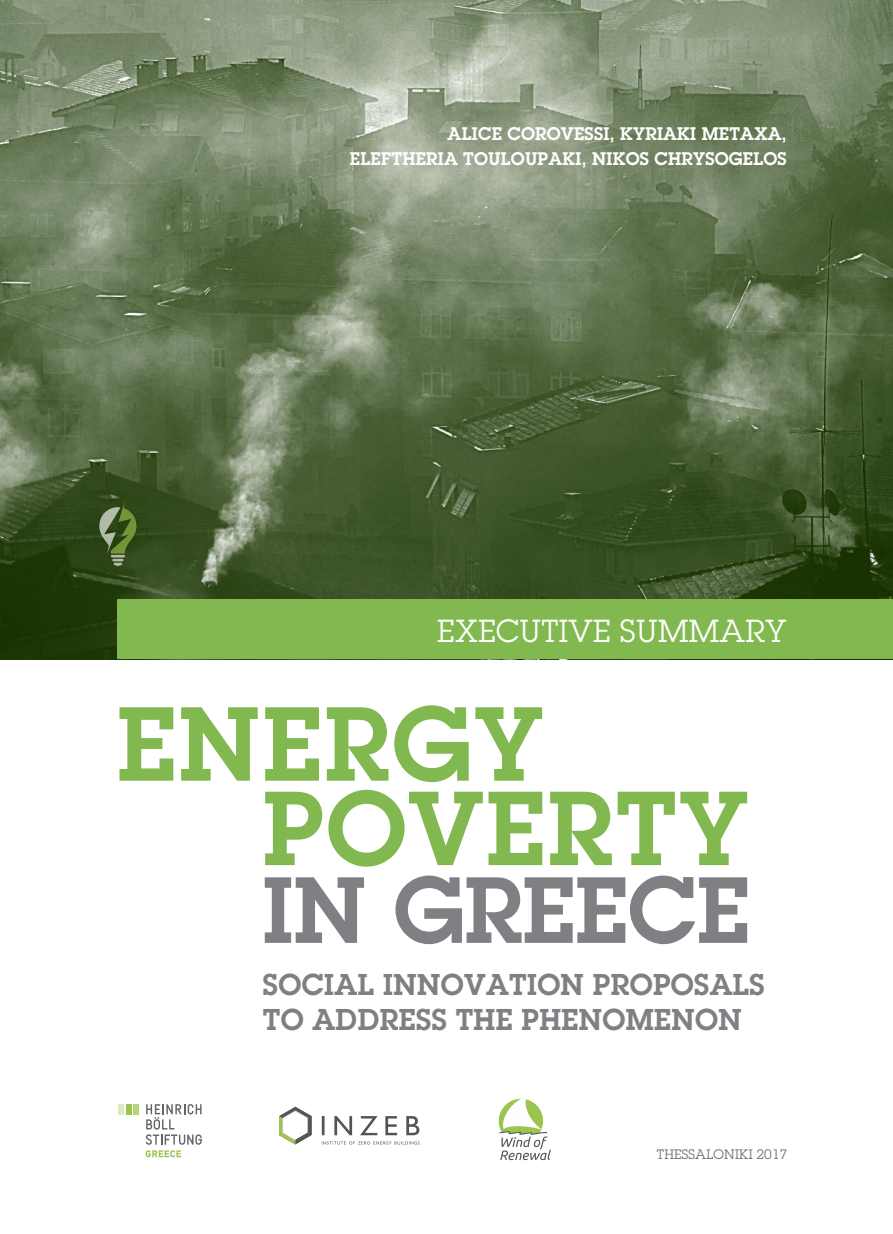
<style>
.page{position:relative;width:893px;height:1234px;background:#fff}
.page>*{position:absolute;margin:0;border:0;box-sizing:border-box;transform-origin:0 0}
.t1{font:700 103.65px/84.3px "Kp Avanti Serif";letter-spacing:.025em;color:#81b950}
.t2{font:700 92.55px "Kp Avanti Serif";color:#7e8083}
.t3{font:31.5px "Kp Avanti Serif";letter-spacing:.015em;color:#fff}
.t4{font:700 29.7px/35.1px "Kp Avanti Serif";letter-spacing:.015em;color:#7e8083}
.t5{font:700 18px/24.9px "Kp Avanti Serif";letter-spacing:.015em;color:#fff;text-align:right}
.t6{font:13.5px "Kp Avanti Serif";letter-spacing:.015em;color:#6c6d70}
</style>
<div class="page">
<img style="left:0;top:0;width:893px;height:659px">
<div style="left:117px;top:599px;width:776px;height:60px;background:#81b950"></div>
<svg style="left:99px;top:500px;width:37px;height:66px;background:#546a39"></svg>
<div style="left:133px;top:1103px;width:6px;height:11px;background:#b6d37c"></div>
<div style="left:126px;top:1103px;width:5px;height:11px;background:#9cc54d"></div>
<div style="left:118px;top:1103px;width:6px;height:11px;background:#ddeac3"></div>
<svg style="left:498px;top:1098px;width:53px;height:61px"></svg>
<svg style="left:279px;top:1106px;width:33px;height:38px"></svg>
<svg style="left:322px;top:1141px;width:97px;height:3px"></svg>
<svg style="left:322px;top:1116px;width:97px;height:18px"></svg>
<svg style="left:146px;top:1104px;width:56px;height:52px"></svg>
<p class="t5" style="left:350px;top:121px;width:438px">ALICE COROVESSI, KYRIAKI METAXA,<br>ELEFTHERIA TOULOUPAKI, NIKOS CHRYSOGELOS</p>
<h3 class="t3" style="left:437px;top:611px;width:351px">EXECUTIVE SUMMARY</h3>
<h1 class="t1" style="left:263px;top:700px;width:487px;text-indent:-146px">ENERGY<br>POVERTY</h1>
<h2 class="t2" style="left:263px;top:849px;width:489px">IN GREECE</h2>
<h3 class="t4" style="left:263px;top:966px;width:503px">SOCIAL INNOVATION PROPOSALS<br>TO ADDRESS THE PHENOMENON</h3>
<p class="t6" style="left:657px;top:1145px;width:132px">THESSALONIKI 2017</p>
</div>
